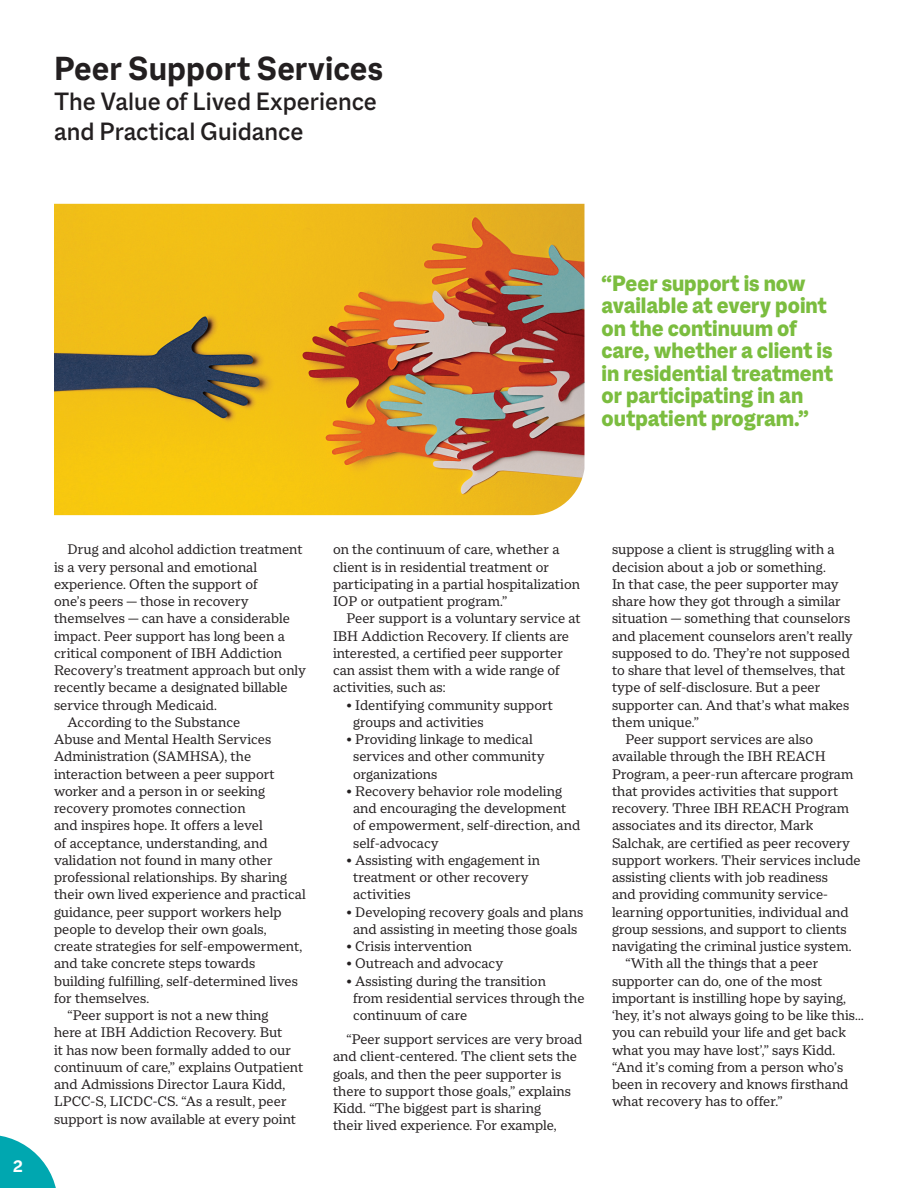
<style>
.page{position:relative;width:918px;height:1188px;background:#fff}
.page>*{position:absolute;margin:0;border:0;box-sizing:border-box;transform-origin:0 0}
.t1{font:700 36px "Macklin Sans";color:#231f20}
.t2{font:500 27px "Macklin Sans";color:#231f20}
.t3{font:800 24px/22.5px "Macklin Sans";color:#7bbd3f}
.t4{font:700 18px "Macklin Sans";color:#fff}
.t5{font:15px/17.2px "Macklin Text";color:#231f20}
</style>
<div class="page">
<img style="left:54px;top:204px;width:530px;height:311px">
<svg style="left:0;top:1135px;width:56px;height:53px"></svg>
<p class="t1" style="left:54px;top:48px;width:331px">Peer Support Services</p>
<p class="t2" style="left:54px;top:86px;width:324px">The Value of Lived Experience</p>
<p class="t2" style="left:54px;top:116px;width:251px">and Practical Guidance</p>
<p class="t3" style="left:602px;top:272px;width:233px">“Peer support is now available at every point on the continuum of care, whether a client is in residential treatment or participating in an outpatient program.”</p>
<p class="t4" style="left:13px;top:1156px;width:11px">2</p>
<p class="t5" style="left:54px;top:541px;width:253px;text-indent:14px">Drug and alcohol addiction treatment is a very personal and emotional experience. Often the support of<br>one’s peers — those in recovery themselves — can have a considerable impact. Peer support has long been a critical component of IBH Addiction Recovery’s treatment approach but only recently became a designated billable service through Medicaid.</p>
<p class="t5" style="left:54px;top:713px;width:253px;text-indent:14px">According to the Substance<br>Abuse and Mental Health Services Administration (SAMHSA), the interaction between a peer support worker and a person in or seeking recovery promotes connection<br>and inspires hope. It offers a level<br>of acceptance, understanding, and validation not found in many other professional relationships. By sharing their own lived experience and practical guidance, peer support workers help people to develop their own goals, create strategies for self-empowerment, and take concrete steps towards building fulfilling, self-determined lives for themselves.</p>
<p class="t5" style="left:54px;top:1006px;width:251px;text-indent:14px">“Peer support is not a new thing<br>here at IBH Addiction Recovery. But<br>it has now been formally added to our continuum of care,” explains Outpatient and Admissions Director Laura Kidd, LPCC-S, LICDC-CS. “As a result, peer support is now available at every point</p>
<p class="t5" style="left:333px;top:541px;width:249px">on the continuum of care, whether a client is in residential treatment or participating in a partial hospitalization IOP or outpatient program.”</p>
<p class="t5" style="left:333px;top:610px;width:249px;text-indent:14px">Peer support is a voluntary service at IBH Addiction Recovery. If clients are interested, a certified peer supporter can assist them with a wide range of activities, such as:</p>
<p class="t5" style="left:346px;top:696px;width:208px">• Identifying community support</p>
<p class="t5" style="left:353px;top:713px;width:132px">groups and activities</p>
<p class="t5" style="left:346px;top:730px;width:188px">• Providing linkage to medical</p>
<p class="t5" style="left:353px;top:748px;width:193px">services and other community</p>
<p class="t5" style="left:353px;top:765px;width:86px">organizations</p>
<p class="t5" style="left:346px;top:782px;width:217px">• Recovery behavior role modeling</p>
<p class="t5" style="left:353px;top:799px;width:215px">and encouraging the development</p>
<p class="t5" style="left:353px;top:817px;width:229px">of empowerment, self-direction, and</p>
<p class="t5" style="left:353px;top:834px;width:87px">self-advocacy</p>
<p class="t5" style="left:346px;top:851px;width:195px">• Assisting with engagement in</p>
<p class="t5" style="left:353px;top:868px;width:177px">treatment or other recovery</p>
<p class="t5" style="left:353px;top:886px;width:59px">activities</p>
<p class="t5" style="left:346px;top:903px;width:238px">• Developing recovery goals and plans</p>
<p class="t5" style="left:353px;top:920px;width:226px">and assisting in meeting those goals</p>
<p class="t5" style="left:346px;top:937px;width:127px">• Crisis intervention</p>
<p class="t5" style="left:346px;top:955px;width:158px">• Outreach and advocacy</p>
<p class="t5" style="left:346px;top:972px;width:201px">• Assisting during the transition</p>
<p class="t5" style="left:353px;top:989px;width:233px">from residential services through the</p>
<p class="t5" style="left:353px;top:1006px;width:116px">continuum of care</p>
<p class="t5" style="left:333px;top:1030px;width:251px;text-indent:14px">“Peer support services are very broad and client-centered. The client sets the goals, and then the peer supporter is there to support those goals,” explains Kidd. “The biggest part is sharing<br>their lived experience. For example,</p>
<p class="t5" style="left:612px;top:541px;width:242px">suppose a client is struggling with a decision about a job or something.<br>In that case, the peer supporter may share how they got through a similar situation — something that counselors and placement counselors aren’t really supposed to do. They’re not supposed to share that level of themselves, that type of self-disclosure. But a peer supporter can. And that’s what makes them unique.”</p>
<p class="t5" style="left:612px;top:730px;width:250px;text-indent:14px">Peer support services are also available through the IBH REACH Program, a peer-run aftercare program that provides activities that support recovery. Three IBH REACH Program associates and its director, Mark Salchak, are certified as peer recovery support workers. Their services include assisting clients with job readiness<br>and providing community service&shy;learning opportunities, individual and group sessions, and support to clients navigating the criminal justice system.</p>
<p class="t5" style="left:612px;top:955px;width:253px;text-indent:14px">“With all the things that a peer supporter can do, one of the most important is instilling hope by saying, ‘hey, it’s not always going to be like this… you can rebuild your life and get back what you may have lost’,” says Kidd. “And it’s coming from a person who’s been in recovery and knows firsthand what recovery has to offer.”</p>
</div>
